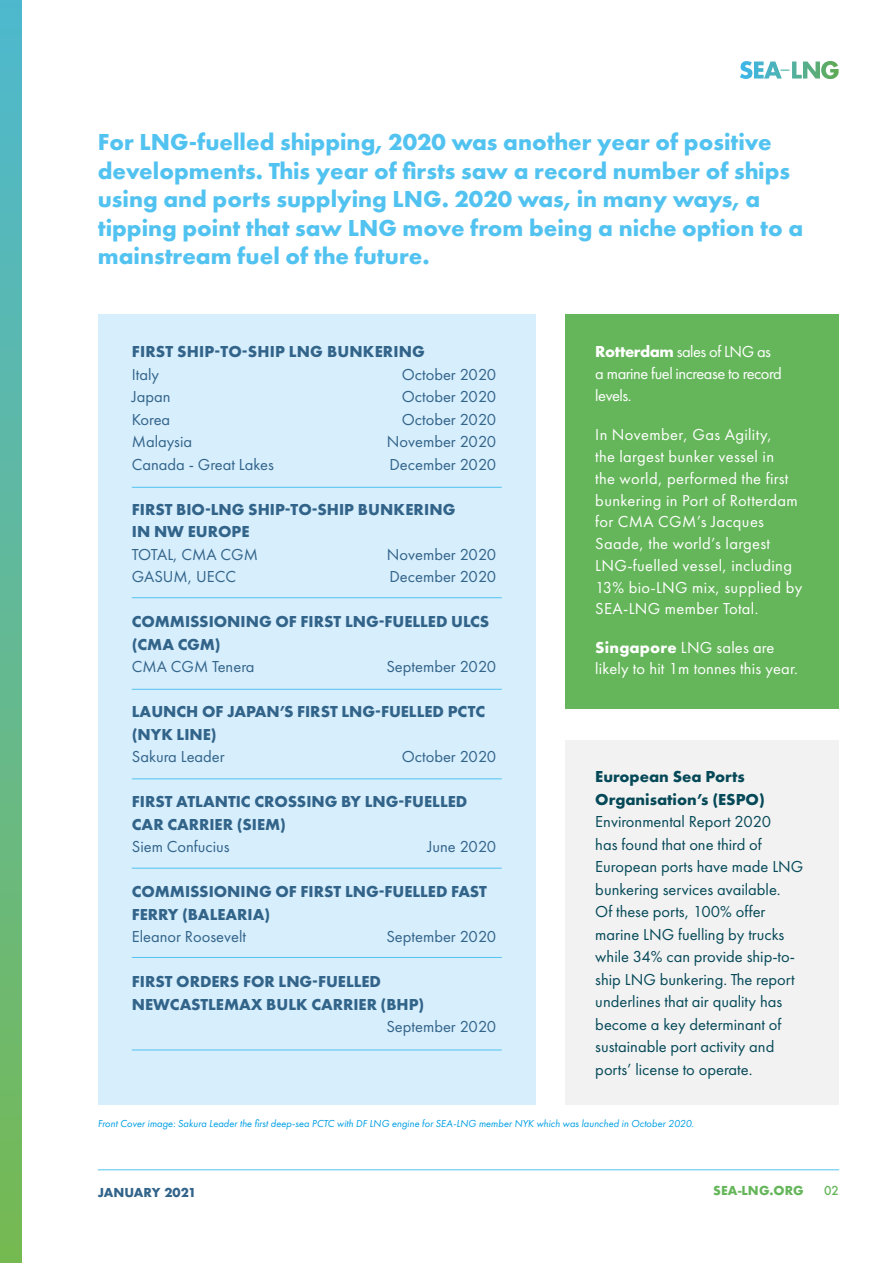
<style>
.page{position:relative;width:893px;height:1263px;background:#fff}
.page>*{position:absolute;margin:0;border:0;box-sizing:border-box;transform-origin:0 0}
.t1{font:700 24px/28.5px "Futura PT";color:#52c3f0}
.t2{font:16.5px/22.5px "Futura PT";color:#054958}
.t3{font:700 16.5px/22.5px "Futura PT";color:#32648a}
.t4{font:16.5px/21.8px "Futura PT";letter-spacing:.02em;color:#fff}
.t5{font:16.5px "Futura PT";color:#32648a}
.t6{font:16.5px/21.8px "Futura PT";letter-spacing:-.03em;color:#fff}
.t7{font:700 12px "Futura";color:#32648a}
.t8{font:700 12px "Futura";color:#65b65a}
.t9{font:500 12px "Futura";color:#65b65a}
.t10{font:italic 10.5px "Futura PT";color:#009fe3}
.s1{font-weight:700}
</style>
<div class="page">
<div style="left:566px;top:741px;width:273px;height:364px;background:#f2f2f2"></div>
<div style="left:566px;top:315px;width:273px;height:394px;background:#65b65a"></div>
<svg style="left:740px;top:61px;width:99px;height:18px"></svg>
<div style="left:0;top:0;width:21px;height:1263px;background:linear-gradient(to bottom,#4fb8d2,#76b954)"></div>
<div style="left:98px;top:315px;width:438px;height:790px;background:#d7eefc"></div>
<hr style="left:132px;top:487px;width:370px;height:1px;background:#52c3f0">
<hr style="left:98px;top:1169px;width:741px;height:1px;background:#52c3f0">
<hr style="left:132px;top:689px;width:370px;height:1px;background:#52c3f0">
<hr style="left:132px;top:778px;width:370px;height:1px;background:#52c3f0">
<hr style="left:132px;top:597px;width:370px;height:1px;background:#52c3f0">
<hr style="left:132px;top:868px;width:370px;height:1px;background:#52c3f0">
<hr style="left:132px;top:957px;width:370px;height:1px;background:#52c3f0">
<hr style="left:132px;top:1049px;width:370px;height:1px;background:#52c3f0">
<p class="t1" style="left:98px;top:127px;width:707px">For LNG-fuelled shipping, 2020 was another year of positive developments. This year of firsts saw a record number of ships using and ports supplying LNG. 2020 was, in many ways, a tipping point that saw LNG move from being a niche option to a mainstream fuel of the future.</p>
<p class="t3" style="left:132px;top:340px;width:295px">FIRST SHIP-TO-SHIP LNG BUNKERING</p>
<p class="t5" style="left:132px;top:364px;width:29px">Italy</p>
<p class="t5" style="left:402px;top:364px;width:96px">October 2020</p>
<p class="t5" style="left:132px;top:387px;width:40px">Japan</p>
<p class="t5" style="left:402px;top:387px;width:96px">October 2020</p>
<p class="t5" style="left:132px;top:409px;width:40px">Korea</p>
<p class="t5" style="left:402px;top:409px;width:96px">October 2020</p>
<p class="t5" style="left:132px;top:432px;width:62px">Malaysia</p>
<p class="t5" style="left:387px;top:432px;width:111px">November 2020</p>
<p class="t5" style="left:132px;top:454px;width:144px">Canada - Great Lakes</p>
<p class="t5" style="left:389px;top:454px;width:108px">December 2020</p>
<p class="t3" style="left:132px;top:497px;width:325px">FIRST BIO-LNG SHIP-TO-SHIP BUNKERING<br>IN NW EUROPE</p>
<p class="t5" style="left:132px;top:544px;width:128px">TOTAL, CMA CGM</p>
<p class="t5" style="left:387px;top:544px;width:111px">November 2020</p>
<p class="t5" style="left:132px;top:567px;width:106px">GASUM, UECC</p>
<p class="t5" style="left:389px;top:567px;width:108px">December 2020</p>
<p class="t3" style="left:132px;top:610px;width:359px">COMMISSIONING OF FIRST LNG-FUELLED ULCS (CMA CGM)</p>
<p class="t5" style="left:132px;top:657px;width:124px">CMA CGM Tenera</p>
<p class="t5" style="left:386px;top:657px;width:111px">September 2020</p>
<p class="t3" style="left:132px;top:700px;width:355px">LAUNCH OF JAPAN’S FIRST LNG-FUELLED PCTC (NYK LINE)</p>
<p class="t5" style="left:132px;top:747px;width:94px">Sakura Leader</p>
<p class="t5" style="left:402px;top:747px;width:96px">October 2020</p>
<p class="t3" style="left:132px;top:790px;width:337px">FIRST ATLANTIC CROSSING BY LNG-FUELLED<br>CAR CARRIER (SIEM)</p>
<p class="t5" style="left:132px;top:837px;width:99px">Siem Confucius</p>
<p class="t5" style="left:427px;top:837px;width:70px">June 2020</p>
<p class="t3" style="left:132px;top:880px;width:357px">COMMISSIONING OF FIRST LNG-FUELLED FAST<br>FERRY (BALEARIA)</p>
<p class="t5" style="left:132px;top:927px;width:116px">Eleanor Roosevelt</p>
<p class="t5" style="left:386px;top:927px;width:111px">September 2020</p>
<p class="t3" style="left:132px;top:970px;width:251px">FIRST ORDERS FOR LNG-FUELLED</p>
<p class="t3" style="left:132px;top:992px;width:294px">NEWCASTLEMAX BULK CARRIER (BHP)</p>
<p class="t5" style="left:386px;top:1017px;width:111px">September 2020</p>
<p class="t6" style="left:595px;top:341px;width:188px"><span class="s1">Rotterdam</span> sales of LNG as a marine fuel increase to record levels.</p>
<p class="t4" style="left:595px;top:424px;width:208px">In November, Gas Agility,<br>the largest bunker vessel in<br>the world, performed the first bunkering in Port of Rotterdam for CMA CGM’s Jacques<br>Saade, the world’s largest<br>LNG-fuelled vessel, including<br>13% bio-LNG mix, supplied by<br>SEA-LNG member Total.</p>
<p class="t4" style="left:595px;top:636px;width:204px"><span class="s1">Singapore</span> LNG sales are likely to hit 1m tonnes this year.</p>
<p class="t2" style="left:595px;top:765px;width:210px"><span class="s1">European Sea Ports<br>Organisation’s (ESPO)<br></span>Environmental Report 2020<br>has found that one third of<br>European ports have made LNG bunkering services available.<br>Of these ports, 100% offer marine LNG fuelling by trucks while 34% can provide ship-to&shy;ship LNG bunkering. The report underlines that air quality has become a key determinant of sustainable port activity and ports’ license to operate.</p>
<p class="t10" style="left:98px;top:1118px;width:598px">Front Cover image: Sakura Leader the first deep-sea PCTC with DF LNG engine for SEA-LNG member NYK which was launched in October 2020.</p>
<p class="t7" style="left:98px;top:1184px;width:100px">JANUARY 2021</p>
<p class="t8" style="left:713px;top:1182px;width:92px">SEA-LNG.ORG</p>
<p class="t9" style="left:824px;top:1182px;width:16px">02</p>
</div>
